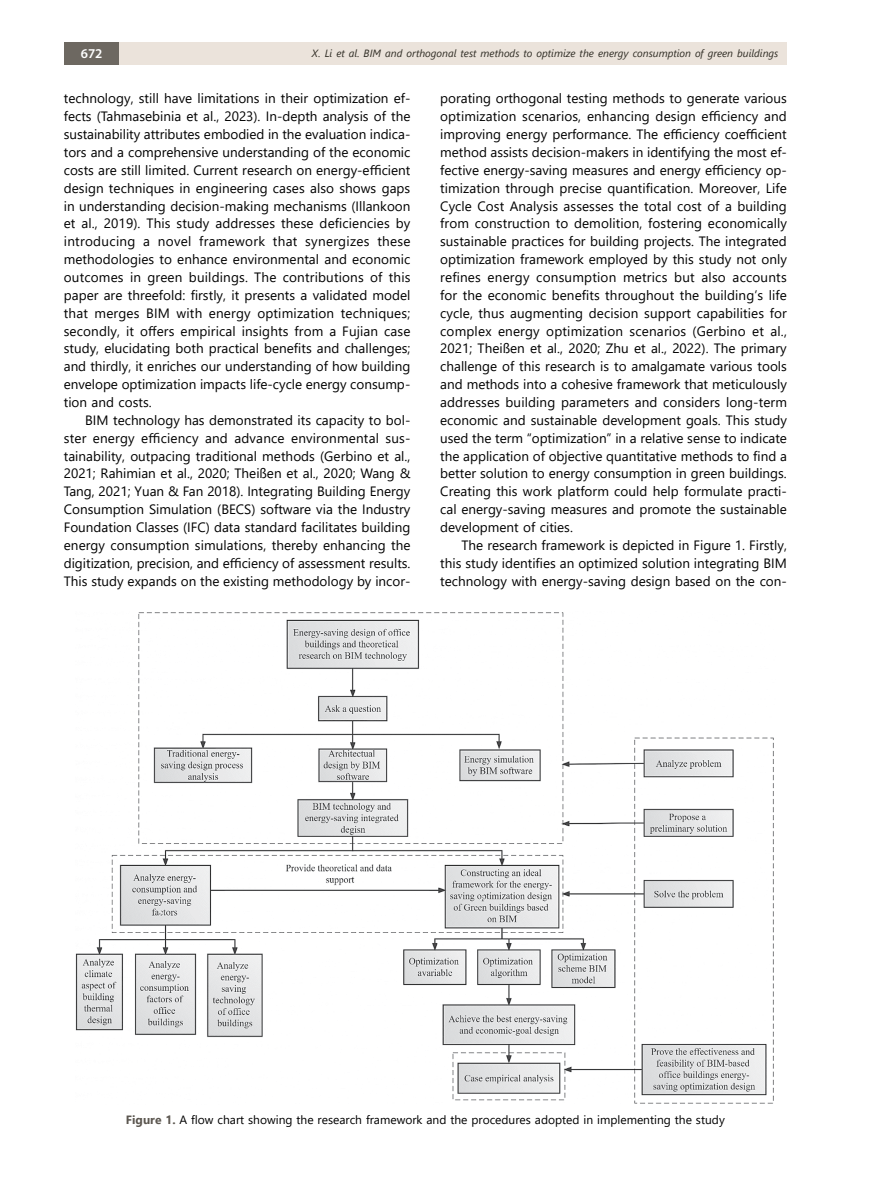
<style>
.page{position:relative;width:872px;height:1191px;background:#fff}
.page>*{position:absolute;margin:0;border:0;box-sizing:border-box;transform-origin:0 0}
.t1{font:13.5px/17.9px "Segoe UI";color:#000;text-align:justify}
.t2{font:600 13.5px "Myriad Pro";color:#fff}
.Figure{font:12px "Segoe UI";color:#000}
.t3{font:italic 10.5px "Segoe UI";color:#302d25}
.s1{font-weight:700;color:#5c5750}
</style>
<div class="page">
<div style="left:64px;top:43px;width:55px;height:22px;background:#6d6861"></div>
<div style="left:119px;top:43px;width:668px;height:22px;background:#ebe3db"></div>
<img style="left:76px;top:612px;width:698px;height:492px">
<p class="t2" style="left:81px;top:45px;width:23px">672</p>
<p class="t3" style="left:312px;top:43px;width:468px">X. Li et al. BIM and orthogonal test methods to optimize the energy consumption of green buildings</p>
<p class="t1" style="left:64px;top:88px;width:348px">technology, still have limitations in their optimization ef&shy;fects (Tahmasebinia et al., 2023). In-depth analysis of the sustainability attributes embodied in the evaluation indica&shy;tors and a comprehensive understanding of the economic costs are still limited. Current research on energy-efficient design techniques in engineering cases also shows gaps in understanding decision-making mechanisms (Illankoon et al., 2019). This study addresses these deficiencies by introducing a novel framework that synergizes these methodologies to enhance environmental and economic outcomes in green buildings. The contributions of this paper are threefold: firstly, it presents a validated model that merges BIM with energy optimization techniques; secondly, it offers empirical insights from a Fujian case study, elucidating both practical benefits and challenges; and thirdly, it enriches our understanding of how building envelope optimization impacts life-cycle energy consump&shy;tion and costs.</p>
<p class="t1" style="left:64px;top:410px;width:348px;text-indent:21px">BIM technology has demonstrated its capacity to bol&shy;ster energy efficiency and advance environmental sus&shy;tainability, outpacing traditional methods (Gerbino et al., 2021; Rahimian et al., 2020; Theißen et al., 2020; Wang &amp; Tang, 2021; Yuan &amp; Fan 2018). Integrating Building Energy Consumption Simulation (BECS) software via the Industry Foundation Classes (IFC) data standard facilitates building energy consumption simulations, thereby enhancing the digitization, precision, and efficiency of assessment results.<br>This study expands on the existing methodology by incor-</p>
<p class="t1" style="left:440px;top:88px;width:348px">porating orthogonal testing methods to generate various optimization scenarios, enhancing design efficiency and improving energy performance. The efficiency coefficient method assists decision-makers in identifying the most ef&shy;fective energy-saving measures and energy efficiency op&shy;timization through precise quantification. Moreover, Life Cycle Cost Analysis assesses the total cost of a building from construction to demolition, fostering economically sustainable practices for building projects. The integrated optimization framework employed by this study not only refines energy consumption metrics but also accounts for the economic benefits throughout the building’s life cycle, thus augmenting decision support capabilities for complex energy optimization scenarios (Gerbino et al., 2021; Theißen et al., 2020; Zhu et al., 2022). The primary challenge of this research is to amalgamate various tools and methods into a cohesive framework that meticulously addresses building parameters and considers long-term economic and sustainable development goals. This study used the term “optimization” in a relative sense to indicate the application of objective quantitative methods to find a better solution to energy consumption in green buildings.<br>Creating this work platform could help formulate practi&shy;cal energy-saving measures and promote the sustainable development of cities.</p>
<p class="t1" style="left:440px;top:535px;width:348px;text-indent:21px">The research framework is depicted in Figure 1. Firstly, this study identifies an optimized solution integrating BIM technology with energy-saving design based on the con-</p>
<p class="Figure" style="left:126px;top:1108px;width:600px"><span class="s1">Figure 1.</span> A flow chart showing the research framework and the procedures adopted in implementing the study</p>
</div>
